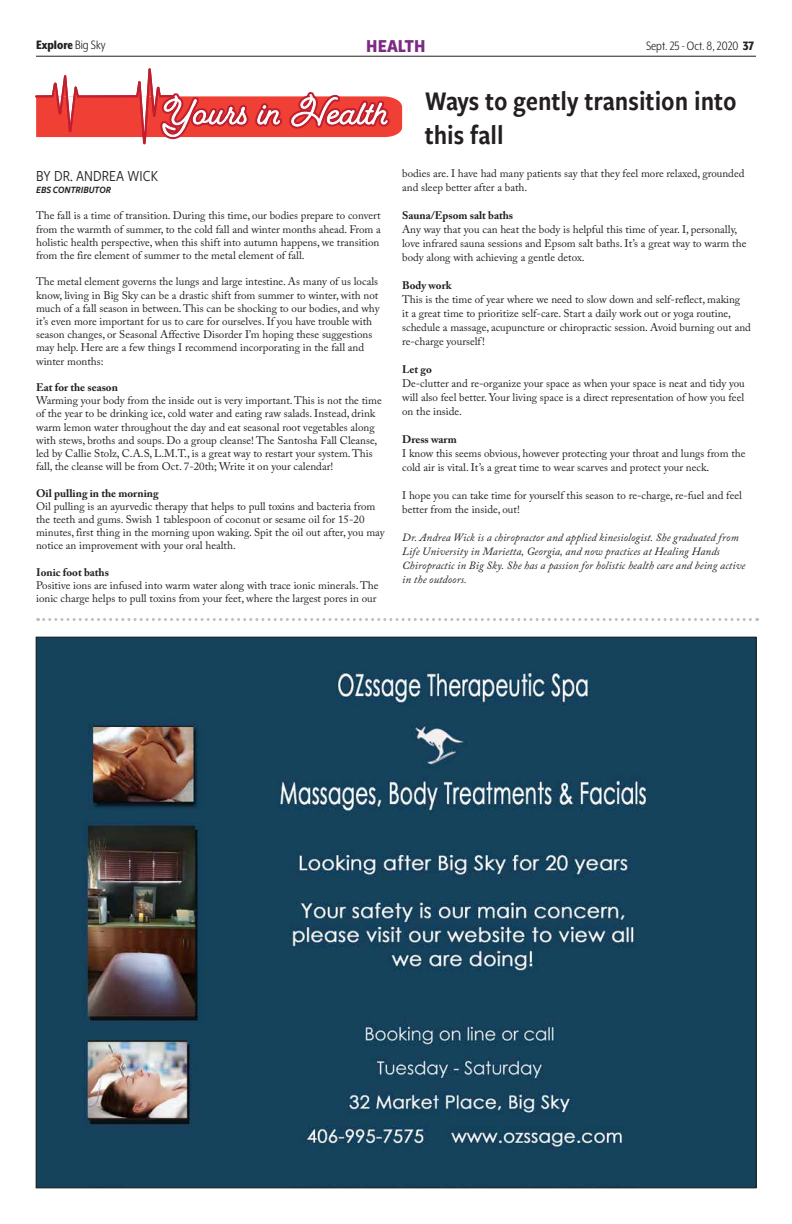
<style>
.page{position:relative;width:792px;height:1224px;background:#fff}
.page>*{position:absolute;margin:0;border:0;box-sizing:border-box;transform-origin:0 0}
.t1{font:28px/33.6px "Freight Sans Cnd Pro Semi";color:#231f20}
.t2{font:700 19px "Freight Sans Cnd Pro";color:#7c2b83}
.t3{font:16px "Freight Sans Cnd Pro";color:#231f20}
.t4{font:14px "Mr Eaves XL Mod Nar OT";color:#231f20}
.t5{font:800 14px "Mr Eaves XL Mod Nar OT";color:#231f20}
.t6{font:11px/13.2px "Adobe Caslon Pro";color:#231f20}
.t7{font:italic 11px/14px "Adobe Caslon Pro";letter-spacing:.01em;color:#231f20}
.t8{font:700 11px "Adobe Caslon Pro";color:#231f20}
.t9{font:italic 10px "Freight Sans Cnd Pro Semi";color:#231f20}
.s1{font-weight:400}
.s2{font-weight:800}
</style>
<div class="page">
<hr style="left:36px;top:56px;width:720px;height:1px;background:#231f20">
<svg style="left:35px;top:55px;width:367px;height:90px"></svg>
<svg style="left:38px;top:618px;width:720px;height:3px"></svg>
<img style="left:38px;top:639px;width:716px;height:547px">
<p class="t5" style="left:36px;top:38px;width:71px">Explore <span class="s1">Big Sky</span></p>
<h2 class="t2" style="left:366px;top:33px;width:61px">HEALTH</h2>
<p class="t4" style="left:646px;top:39px;width:109px">Sept. 25 - Oct. 8, 2020 <span class="s2">37</span></p>
<h3 class="t3" style="left:36px;top:165px;width:124px">BY DR. ANDREA WICK</h3>
<p class="t9" style="left:36px;top:183px;width:76px">EBS CONTRIBUTOR</p>
<p class="t6" style="left:36px;top:209px;width:346px">The fall is a time of transition. During this time, our bodies prepare to convert from the warmth of summer, to the cold fall and winter months ahead. From a holistic health perspective, when this shift into autumn happens, we transition from the fire element of summer to the metal element of fall.</p>
<p class="t6" style="left:36px;top:275px;width:345px">The metal element governs the lungs and large intestine. As many of us locals know, living in Big Sky can be a drastic shift from summer to winter, with not much of a fall season in between. This can be shocking to our bodies, and why it’s even more important for us to care for ourselves. If you have trouble with season changes, or Seasonal Affective Disorder I’m hoping these suggestions may help. Here are a few things I recommend incorporating in the fall and winter months:</p>
<p class="t8" style="left:36px;top:381px;width:83px">Eat for the season</p>
<p class="t6" style="left:36px;top:394px;width:347px">Warming your body from the inside out is very important. This is not the time of the year to be drinking ice, cold water and eating raw salads. Instead, drink warm lemon water throughout the day and eat seasonal root vegetables along with stews, broths and soups. Do a group cleanse! The Santosha Fall Cleanse, led by Callie Stolz, C.A.S, L.M.T., is a great way to restart your system. This fall, the cleanse will be from Oct. 7-20th; Write it on your calendar!</p>
<p class="t8" style="left:36px;top:486px;width:124px">Oil pulling in the morning</p>
<p class="t6" style="left:36px;top:499px;width:350px">Oil pulling is an ayurvedic therapy that helps to pull toxins and bacteria from the teeth and gums. Swish 1 tablespoon of coconut or sesame oil for 15-20 minutes, first thing in the morning upon waking. Spit the oil out after, you may notice an improvement with your oral health.</p>
<p class="t8" style="left:36px;top:566px;width:74px">Ionic foot baths</p>
<p class="t6" style="left:36px;top:579px;width:344px">Positive ions are infused into warm water along with trace ionic minerals. The ionic charge helps to pull toxins from your feet, where the largest pores in our</p>
<h1 class="t1" style="left:425px;top:83px;width:314px">Ways to gently transition into this fall</h1>
<p class="t6" style="left:402px;top:166px;width:344px;line-height:14px">bodies are. I have had many patients say that they feel more relaxed, grounded and sleep better after a bath.</p>
<p class="t8" style="left:402px;top:209px;width:113px">Sauna/Epsom salt baths</p>
<p class="t6" style="left:402px;top:222px;width:346px;line-height:14px">Any way that you can heat the body is helpful this time of year. I, personally, love infrared sauna sessions and Epsom salt baths. It’s a great way to warm the body along with achieving a gentle detox.</p>
<p class="t8" style="left:402px;top:279px;width:51px">Body work</p>
<p class="t6" style="left:402px;top:292px;width:350px;line-height:14px">This is the time of year where we need to slow down and self-reflect, making<br>it a great time to prioritize self-care. Start a daily work out or yoga routine, schedule a massage, acupuncture or chiropractic session. Avoid burning out and re-charge yourself!</p>
<p class="t8" style="left:402px;top:363px;width:31px">Let go</p>
<p class="t6" style="left:402px;top:376px;width:344px;line-height:14px;text-align:justify">De-clutter and re-organize your space as when your space is neat and tidy you will also feel better. Your living space is a direct representation of how you feel on the inside.</p>
<p class="t8" style="left:402px;top:433px;width:56px">Dress warm</p>
<p class="t6" style="left:402px;top:446px;width:345px;line-height:14px">I know this seems obvious, however protecting your throat and lungs from the cold air is vital. It’s a great time to wear scarves and protect your neck.</p>
<p class="t6" style="left:402px;top:488px;width:341px;line-height:14px">I hope you can take time for yourself this season to re-charge, re-fuel and feel better from the inside, out!</p>
<p class="t7" style="left:402px;top:530px;width:345px">Dr. Andrea Wick is a chiropractor and applied kinesiologist. She graduated from Life University in Marietta, Georgia, and now practices at Healing Hands Chiropractic in Big Sky. She has a passion for holistic health care and being active in the outdoors.</p>
</div>
